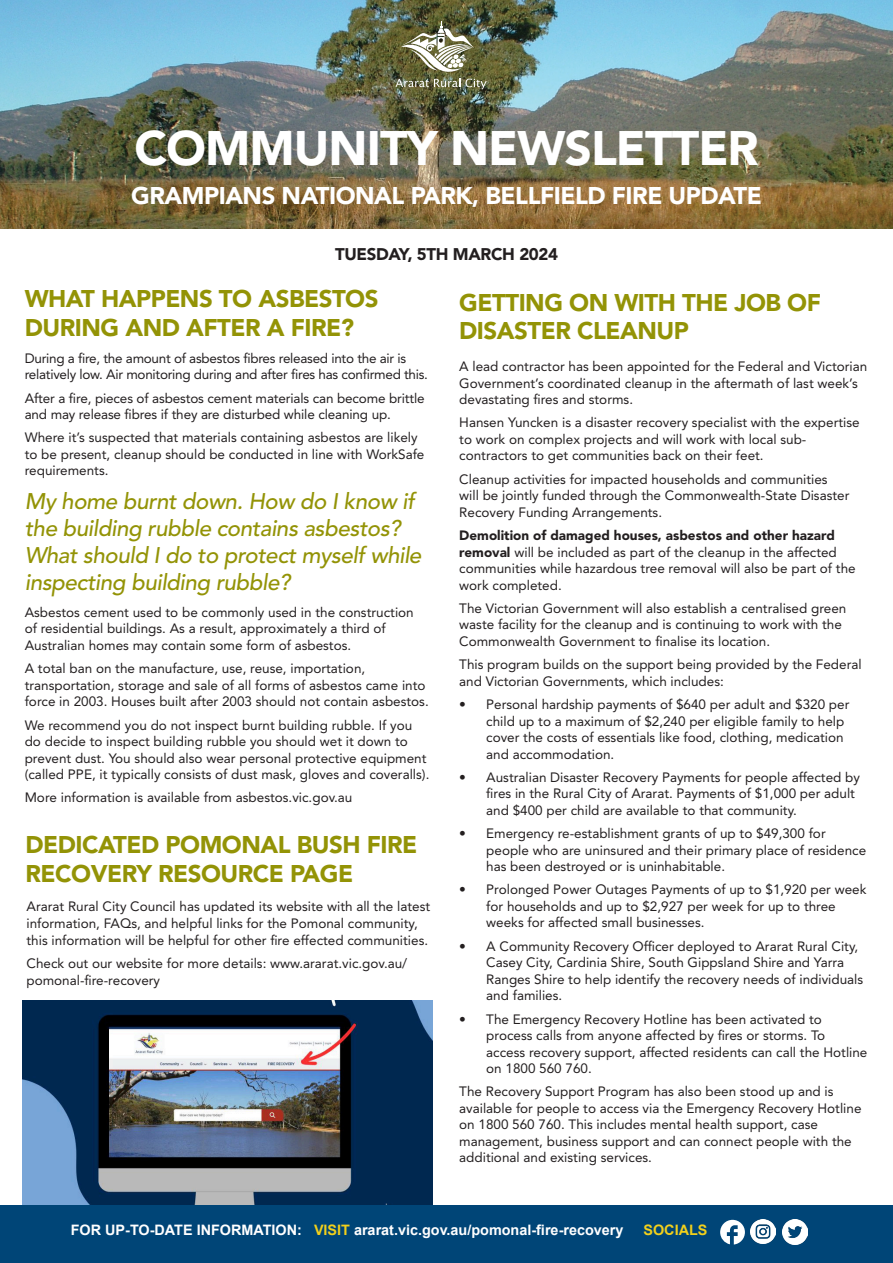
<style>
.page{position:relative;width:893px;height:1263px;background:#fff}
.page>*{position:absolute;margin:0;border:0;box-sizing:border-box;transform-origin:0 0}
.t1{font:900 48px "Avenir LT Std";letter-spacing:-.02em;color:#fff}
.t2{font:900 24px/28.8px "Avenir LT Std";letter-spacing:-.02em;color:#939306}
.t3{font:900 24px "Avenir LT Std";letter-spacing:-.02em;color:#fff}
.t4{font:italic 500 22.5px/27px "Avenir LT Std";letter-spacing:-.02em;color:#939306}
.t5{font:900 16.8px "Avenir LT Std";letter-spacing:-.02em;color:#231f20}
.t6{font:700 14.4px "Arial";color:#fff}
.t7{font:700 14.4px "Arial";color:#f2d01b}
.t8{font:13.5px/16.5px "Avenir LT Std";color:#231f20}
.t9{font:13.5px/16.5px "Avenir LT Std";letter-spacing:-.02em;color:#231f20}
.s1{font-weight:900}
.s2{color:#f2d01b}
</style>
<div class="page">
<img style="left:0;top:0;width:893px;height:228px">
<img style="left:395px;top:21px;width:92px;height:68px">
<img style="left:22px;top:1000px;width:411px;height:205px">
<div style="left:0;top:1205px;width:893px;height:58px;background:#004577"></div>
<svg style="left:720px;top:1220px;width:25px;height:24px"></svg>
<img style="left:751px;top:1219px;width:25px;height:25px">
<img style="left:782px;top:1220px;width:25px;height:25px">
<p class="t1" style="left:134px;top:119px;width:626px">COMMUNITY NEWSLETTER</p>
<p class="t3" style="left:131px;top:181px;width:632px">GRAMPIANS NATIONAL PARK, BELLFIELD FIRE UPDATE</p>
<p class="t5" style="left:335px;top:244px;width:225px">TUESDAY, 5TH MARCH 2024</p>
<p class="t2" style="left:459px;top:288px;width:363px">GETTING ON WITH THE JOB OF<br>DISASTER CLEANUP</p>
<p class="t8" style="left:459px;top:358px;width:409px">A lead contractor has been appointed for the Federal and Victorian<br>Government’s coordinated cleanup in the aftermath of last week’s devastating fires and storms.</p>
<p class="t8" style="left:459px;top:415px;width:402px">Hansen Yuncken is a disaster recovery specialist with the expertise to work on complex projects and will work with local sub&shy;contractors to get communities back on their feet.</p>
<p class="t8" style="left:459px;top:471px;width:392px">Cleanup activities for impacted households and communities will be jointly funded through the Commonwealth-State Disaster<br>Recovery Funding Arrangements.</p>
<p class="t8" style="left:459px;top:527px;width:398px"><span class="s1">Demolition of damaged houses, asbestos and other hazard removal</span> will be included as part of the cleanup in the affected communities while hazardous tree removal will also be part of the work completed.</p>
<p class="t8" style="left:459px;top:600px;width:389px">The Victorian Government will also establish a centralised green waste facility for the cleanup and is continuing to work with the<br>Commonwealth Government to finalise its location.</p>
<p class="t8" style="left:459px;top:656px;width:404px">This program builds on the support being provided by the Federal and Victorian Governments, which includes:</p>
<p class="t8" style="left:486px;top:696px;width:365px;text-indent:-27px">• Personal hardship payments of $640 per adult and $320 per child up to a maximum of $2,240 per eligible family to help cover the costs of essentials like food, clothing, medication and accommodation.</p>
<p class="t8" style="left:486px;top:769px;width:375px;text-indent:-27px">• Australian Disaster Recovery Payments for people affected by fires in the Rural City of Ararat. Payments of $1,000 per adult and $400 per child are available to that community.</p>
<p class="t8" style="left:486px;top:825px;width:381px;text-indent:-27px">• Emergency re-establishment grants of up to $49,300 for people who are uninsured and their primary place of residence has been destroyed or is uninhabitable.</p>
<p class="t8" style="left:486px;top:882px;width:382px;text-indent:-27px">• Prolonged Power Outages Payments of up to $1,920 per week for households and up to $2,927 per week for up to three weeks for affected small businesses.</p>
<p class="t8" style="left:486px;top:938px;width:378px;text-indent:-27px">• A Community Recovery Officer deployed to Ararat Rural City, Casey City, Cardinia Shire, South Gippsland Shire and Yarra Ranges Shire to help identify the recovery needs of individuals and families.</p>
<p class="t8" style="left:486px;top:1011px;width:383px;text-indent:-27px">• The Emergency Recovery Hotline has been activated to process calls from anyone affected by fires or storms. To access recovery support, affected residents can call the Hotline on 1800 560 760.</p>
<p class="t8" style="left:459px;top:1083px;width:404px">The Recovery Support Program has also been stood up and is available for people to access via the Emergency Recovery Hotline on 1800 560 760. This includes mental health support, case management, business support and can connect people with the additional and existing services.</p>
<p class="t2" style="left:25px;top:284px;width:355px">WHAT HAPPENS TO ASBESTOS<br>DURING AND AFTER A FIRE?</p>
<p class="t9" style="left:25px;top:350px;width:405px">During a fire, the amount of asbestos fibres released into the air is relatively low. Air monitoring during and after fires has confirmed this.</p>
<p class="t8" style="left:25px;top:390px;width:402px">After a fire, pieces of asbestos cement materials can become brittle and may release fibres if they are disturbed while cleaning up.</p>
<p class="t8" style="left:25px;top:430px;width:401px">Where it’s suspected that materials containing asbestos are likely to be present, cleanup should be conducted in line with WorkSafe requirements.</p>
<p class="t4" style="left:25px;top:488px;width:398px">My home burnt down. How do I know if the building rubble contains asbestos?<br>What should I do to protect myself while inspecting building rubble?</p>
<p class="t8" style="left:25px;top:604px;width:391px">Asbestos cement used to be commonly used in the construction of residential buildings. As a result, approximately a third of<br>Australian homes may contain some form of asbestos.</p>
<p class="t8" style="left:25px;top:660px;width:406px">A total ban on the manufacture, use, reuse, importation, transportation, storage and sale of all forms of asbestos came into force in 2003. Houses built after 2003 should not contain asbestos.</p>
<p class="t8" style="left:25px;top:717px;width:406px">We recommend you do not inspect burnt building rubble. If you do decide to inspect building rubble you should wet it down to prevent dust. You should also wear personal protective equipment (called PPE, it typically consists of dust mask, gloves and coveralls).</p>
<p class="t8" style="left:25px;top:789px;width:329px">More information is available from asbestos.vic.gov.au</p>
<p class="t2" style="left:26px;top:830px;width:393px">DEDICATED POMONAL BUSH FIRE<br>RECOVERY RESOURCE PAGE</p>
<p class="t8" style="left:27px;top:898px;width:405px">Ararat Rural City Council has updated its website with all the latest information, FAQs, and helpful links for the Pomonal community, this information will be helpful for other fire effected communities.</p>
<p class="t8" style="left:27px;top:955px;width:382px">Check out our website for more details: www.ararat.vic.gov.au/ pomonal-fire-recovery</p>
<p class="t6" style="left:71px;top:1220px;width:554px">FOR UP-TO-DATE INFORMATION: <span class="s2">VISIT</span> ararat.vic.gov.au/pomonal-fire-recovery</p>
<p class="t7" style="left:643px;top:1220px;width:66px">SOCIALS</p>
</div>
